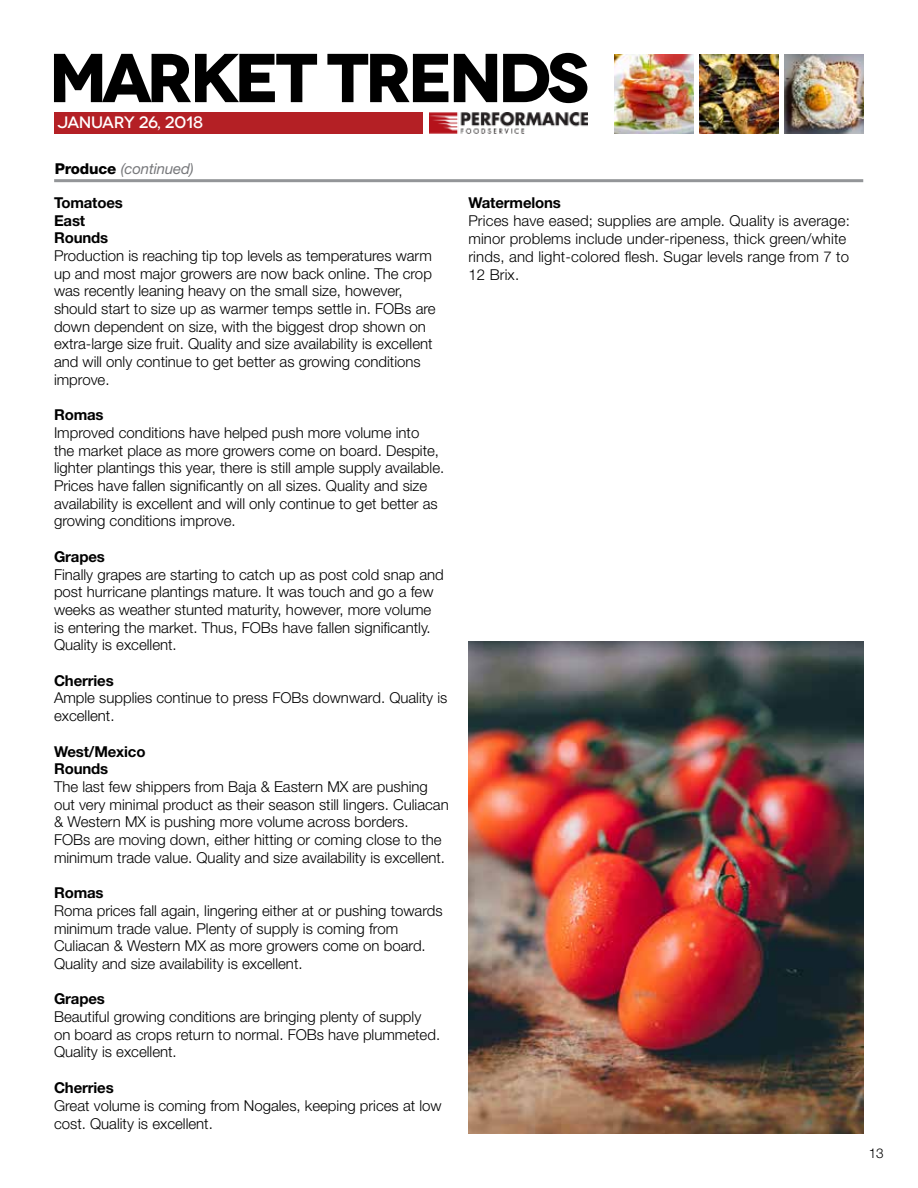
<style>
.page{position:relative;width:918px;height:1188px;background:#fff}
.page>*{position:absolute;margin:0;border:0;box-sizing:border-box;transform-origin:0 0}
.t1{font:700 69px "Novecentowide";letter-spacing:-.07em;color:#000}
.t2{font:500 16.5px "Novecentowide";letter-spacing:-.025em;color:#fff}
.t3{font:300 15px/17.7px "Helvetica Neue";color:#000}
.t4{font:700 15px/17.7px "Helvetica Neue";letter-spacing:-.01em;color:#000}
.t5{font:italic 15px "Helvetica Neue";letter-spacing:-.01em;color:#77787b}
.t6{font:300 13.5px "Helvetica Neue";color:#000}
.s1{font-weight:800;font-style:normal;color:#000}
</style>
<div class="page">
<div style="left:55px;top:112px;width:368px;height:21px;background:#b42025"></div>
<img style="left:430px;top:112px;width:158px;height:21px">
<img style="left:614px;top:54px;width:80px;height:79px">
<img style="left:785px;top:54px;width:79px;height:79px">
<img style="left:699px;top:54px;width:80px;height:79px">
<hr style="left:54px;top:179px;width:809px;height:3px;background:#939598">
<img style="left:468px;top:642px;width:395px;height:492px">
<h1 class="t1" style="left:49px;top:35px;width:542px">MARKET TRENDS</h1>
<p class="t2" style="left:58px;top:113px;width:147px">JANUARY 26, 2018</p>
<p class="t5" style="left:55px;top:159px;width:141px"><span class="s1">Produce</span> (continued)</p>
<p class="t4" style="left:54px;top:193px;width:70px">Tomatoes<br>East<br>Rounds</p>
<p class="t3" style="left:54px;top:246px;width:383px">Production is reaching tip top levels as temperatures warm up and most major growers are now back online. The crop was recently leaning heavy on the small size, however, should start to size up as warmer temps settle in. FOBs are down dependent on size, with the biggest drop shown on extra-large size fruit. Quality and size availability is excellent and will only continue to get better as growing conditions improve.</p>
<p class="t4" style="left:54px;top:406px;width:51px">Romas</p>
<p class="t3" style="left:54px;top:423px;width:392px">Improved conditions have helped push more volume into<br>the market place as more growers come on board. Despite, lighter plantings this year, there is still ample supply available.<br>Prices have fallen significantly on all sizes. Quality and size availability is excellent and will only continue to get better as growing conditions improve.</p>
<p class="t4" style="left:54px;top:547px;width:52px">Grapes</p>
<p class="t3" style="left:54px;top:565px;width:391px">Finally grapes are starting to catch up as post cold snap and post hurricane plantings mature. It was touch and go a few weeks as weather stunted maturity, however, more volume is entering the market. Thus, FOBs have fallen significantly.<br>Quality is excellent.</p>
<p class="t4" style="left:54px;top:671px;width:61px">Cherries</p>
<p class="t3" style="left:54px;top:689px;width:395px">Ample supplies continue to press FOBs downward. Quality is excellent.</p>
<p class="t4" style="left:54px;top:742px;width:93px">West/Mexico<br>Rounds</p>
<p class="t3" style="left:54px;top:777px;width:396px">The last few shippers from Baja &amp; Eastern MX are pushing out very minimal product as their season still lingers. Culiacan &amp; Western MX is pushing more volume across borders.<br>FOBs are moving down, either hitting or coming close to the minimum trade value. Quality and size availability is excellent.</p>
<p class="t4" style="left:54px;top:884px;width:51px">Romas</p>
<p class="t3" style="left:54px;top:901px;width:390px">Roma prices fall again, lingering either at or pushing towards minimum trade value. Plenty of supply is coming from Culiacan &amp; Western MX as more growers come on board.<br>Quality and size availability is excellent.</p>
<p class="t4" style="left:54px;top:990px;width:52px">Grapes</p>
<p class="t3" style="left:54px;top:1007px;width:388px">Beautiful growing conditions are bringing plenty of supply on board as crops return to normal. FOBs have plummeted.<br>Quality is excellent.</p>
<p class="t4" style="left:54px;top:1078px;width:61px">Cherries</p>
<p class="t3" style="left:54px;top:1096px;width:389px">Great volume is coming from Nogales, keeping prices at low cost. Quality is excellent.</p>
<p class="t4" style="left:468px;top:193px;width:94px">Watermelons</p>
<p class="t3" style="left:468px;top:211px;width:383px">Prices have eased; supplies are ample. Quality is average: minor problems include under-ripeness, thick green/white rinds, and light-colored flesh. Sugar levels range from 7 to 12 Brix.</p>
<p class="t6" style="left:869px;top:1145px;width:17px">13</p>
</div>
